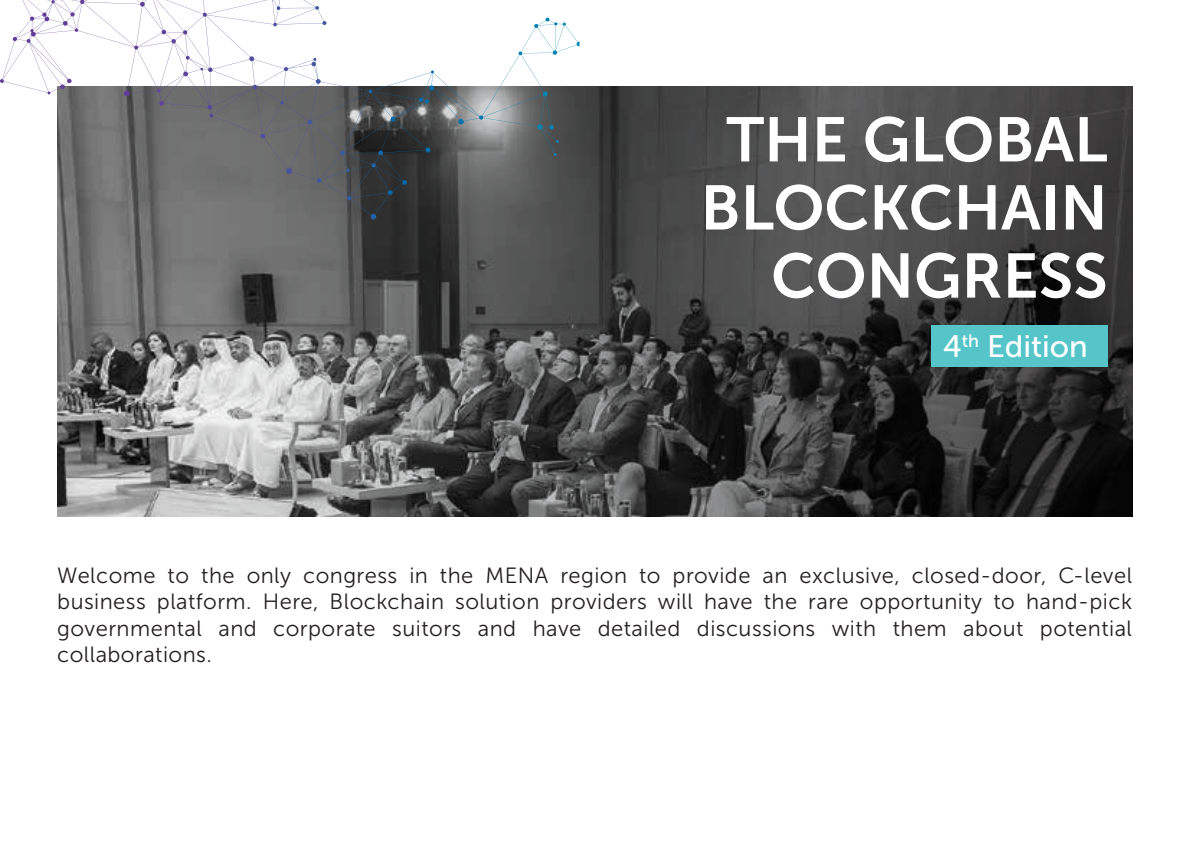
<style>
.page{position:relative;width:1191px;height:851px;background:#fff}
.page>*{position:absolute;margin:0;border:0;box-sizing:border-box;transform-origin:0 0}
.t1{font:62.4px/68px "Museo Sans 700";color:#fff;text-align:right}
.t2{font:31px "Museo Sans 500";color:#fff}
.t3{font:22px/26.4px "Museo Sans 300";letter-spacing:.02em;color:#231f20;text-align:justify}
</style>
<div class="page">
<svg style="left:57px;top:86px;width:1075px;height:430px;background:#535354"></svg>
<svg style="left:0;top:0;width:315px;height:94px"></svg>
<div style="left:931px;top:325px;width:176px;height:42px;background:#56c5c9"></div>
<h1 class="t1" style="left:700px;top:106px;width:409px">THE GLOBAL<br>BLOCKCHAIN<br>CONGRESS</h1>
<h2 class="t2" style="left:943px;top:329px;width:146px">4<sup>th</sup> Edition</h2>
<p class="t3" style="left:57px;top:562px;width:1076px">Welcome to the only congress in the MENA region to provide an exclusive, closed-door, C-level business platform. Here, Blockchain solution providers will have the rare opportunity to hand-pick governmental and corporate suitors and have detailed discussions with them about potential collaborations.</p>
</div>
